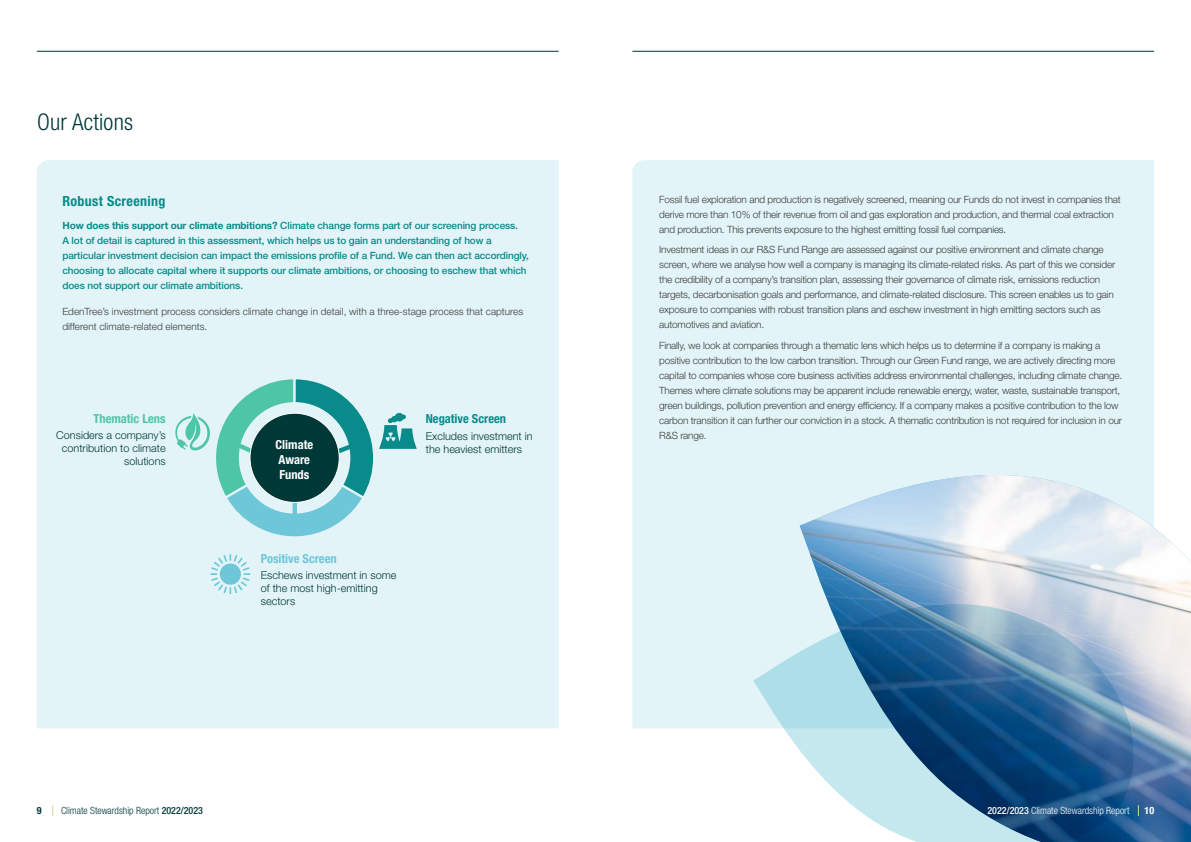
<style>
.page{position:relative;width:1191px;height:842px;background:#fff}
.page>*{position:absolute;margin:0;border:0;box-sizing:border-box;transform-origin:0 0}
.t1{font:300 condensed 23px "Helvetica Neue LT Pro";letter-spacing:.01em;color:#003838}
.t2{font:700 condensed 14px "Helvetica Neue LT Pro";letter-spacing:.025em;color:#088b8a}
.t3{font:700 condensed 12.5px/15px "Helvetica Neue LT Pro";color:#fff}
.t4{font:700 condensed 12.5px "Helvetica Neue LT Pro";color:#088b8a}
.t5{font:700 condensed 12.5px "Helvetica Neue LT Pro";color:#6ec6d9}
.t6{font:700 condensed 12.5px "Helvetica Neue LT Pro";color:#4ec5a5}
.t7{font:300 10.9px/13px "Helvetica Neue LT Pro";color:#003838}
.t8{font:300 10px/15px "Helvetica Neue LT Pro";letter-spacing:-.02em;color:#3c3c3b}
.t9{font:500 10px/15px "Helvetica Neue LT Pro";letter-spacing:-.01em;color:#088b8a}
.t10{font:300 10px/15px "Helvetica Neue LT Pro";color:#3c3c3b}
.t11{font:300 condensed 10px "Helvetica Neue LT Pro";color:#003838}
.t12{font:300 condensed 10px "Helvetica Neue LT Pro";color:#fff}
.t13{font:700 condensed 10px "Helvetica Neue LT Pro";color:#fff}
.t14{font:700 condensed 10px "Helvetica Neue LT Pro";color:#003838}
.s1{font-weight:700}
.s2{font-weight:500}
</style>
<div class="page">
<hr style="left:37px;top:51px;width:521px;height:1px;background:#003838">
<hr style="left:632px;top:51px;width:522px;height:1px;background:#003838">
<div style="left:37px;top:160px;width:521px;height:568px;background:#e2f4f7"></div>
<div style="left:632px;top:160px;width:522px;height:568px;background:#e2f4f7"></div>
<svg style="left:175px;top:376px;width:242px;height:218px;background:#a5cfd0"></svg>
<div style="left:799px;top:421px;width:355px;height:54px;background:#e2f4f7"></div>
<img style="left:799px;top:475px;width:392px;height:367px">
<svg style="left:753px;top:573px;width:401px;height:269px;background:#7da3bf"></svg>
<h1 class="t1" style="left:37px;top:108px;width:97px">Our Actions</h1>
<h2 class="t2" style="left:62px;top:192px;width:105px">Robust Screening</h2>
<p class="t9" style="left:62px;top:218px;width:468px"><span class="s1">How does this support our climate ambitions?</span> Climate change forms part of our screening process.<br>A lot of detail is captured in this assessment, which helps us to gain an understanding of how a particular investment decision can impact the emissions profile of a Fund. We can then act accordingly, choosing to allocate capital where it supports our climate ambitions, or choosing to eschew that which does not support our climate ambitions.</p>
<p class="t10" style="left:62px;top:304px;width:462px">EdenTree’s investment process considers climate change in detail, with a three-stage process that captures different climate-related elements.</p>
<p class="t6" style="left:93px;top:411px;width:74px">Thematic Lens</p>
<p class="t7" style="left:56px;top:428px;width:111px;text-align:right">Considers a company’s contribution to climate solutions</p>
<p class="t3" style="left:275px;top:437px;width:39px">Climate<br>Aware<br>Funds</p>
<p class="t5" style="left:261px;top:550px;width:77px">Positive Screen</p>
<p class="t7" style="left:261px;top:568px;width:137px">Eschews investment in some of the most high-emitting sectors</p>
<p class="t4" style="left:426px;top:411px;width:82px">Negative Screen</p>
<p class="t7" style="left:426px;top:429px;width:108px">Excludes investment in the heaviest emitters</p>
<p class="t14" style="left:37px;top:805px;width:6px">9</p>
<p class="t11" style="left:61px;top:805px;width:143px">Climate Stewardship Report <span class="s2">2022/2023</span></p>
<p class="t8" style="left:659px;top:191px;width:463px">Fossil fuel exploration and production is negatively screened, meaning our Funds do not invest in companies that derive more than 10% of their revenue from oil and gas exploration and production, and thermal coal extraction and production. This prevents exposure to the highest emitting fossil fuel companies.</p>
<p class="t8" style="left:659px;top:242px;width:457px">Investment ideas in our R&amp;S Fund Range are assessed against our positive environment and climate change screen, where we analyse how well a company is managing its climate-related risks. As part of this we consider the credibility of a company’s transition plan, assessing their governance of climate risk, emissions reduction targets, decarbonisation goals and performance, and climate-related disclosure. This screen enables us to gain exposure to companies with robust transition plans and eschew investment in high emitting sectors such as automotives and aviation.</p>
<p class="t8" style="left:659px;top:338px;width:464px">Finally, we look at companies through a thematic lens which helps us to determine if a company is making a positive contribution to the low carbon transition. Through our Green Fund range, we are actively directing more capital to companies whose core business activities address environmental challenges, including climate change.<br>Themes where climate solutions may be apparent include renewable energy, water, waste, sustainable transport, green buildings, pollution prevention and energy efficiency. If a company makes a positive contribution to the low carbon transition it can further our conviction in a stock. A thematic contribution is not required for inclusion in our R&amp;S range.</p>
<p class="t12" style="left:987px;top:805px;width:143px"><span class="s2">2022/2023</span> Climate Stewardship Report</p>
<p class="t13" style="left:1144px;top:805px;width:11px">10</p>
</div>
